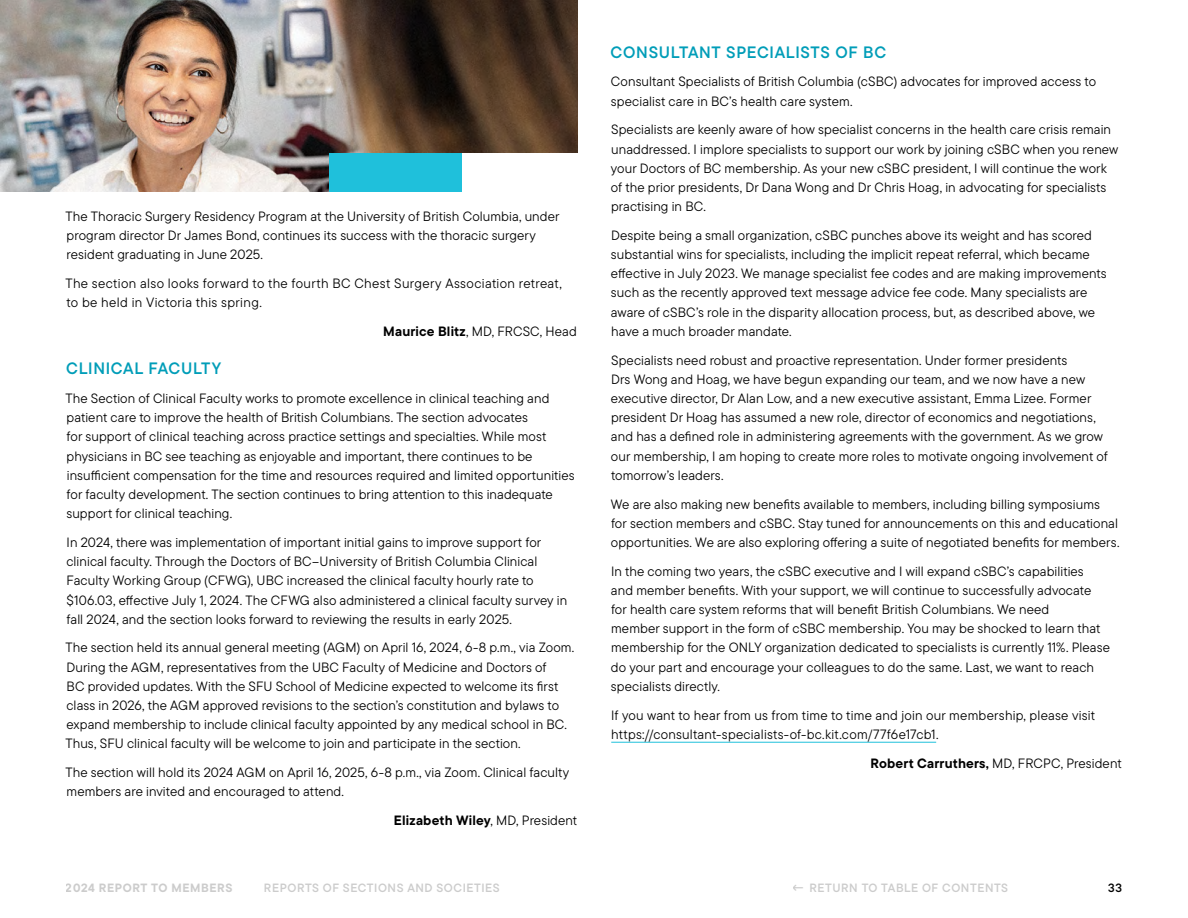
<style>
.page{position:relative;width:1188px;height:918px;background:#fff}
.page>*{position:absolute;margin:0;border:0;box-sizing:border-box;transform-origin:0 0}
.t1{font:16.5px "TT Commons Pro Db";letter-spacing:.045em;color:#009db8}
.P3{font:13.5px/19.2px "TT Commons Pro";letter-spacing:.01em;color:#000}
.P3-2{font:700 13.5px "TT Commons Pro";letter-spacing:.015em;color:#000}
.t2{font:12px "TT Commons Pro Db";letter-spacing:.05em;color:#ccc}
.t3{font:700 12px "TT Commons Pro";letter-spacing:.05em;color:#ccc}
.t4{font:12px "TT Commons Pro Db";color:#000}
.s1{font-weight:700}
.s2{font-weight:400}
</style>
<div class="page">
<hr style="left:611px;top:742px;width:325px;height:1px;background:#1fc0db">
<img style="left:0;top:0;width:578px;height:192px">
<div style="left:330px;top:154px;width:264px;height:47px;background:#fff"></div>
<div style="left:330px;top:154px;width:132px;height:38px;background:#1fc0db"></div>
<p class="P3" style="left:65px;top:206px;width:496px">The Thoracic Surgery Residency Program at the University of British Columbia, under program director Dr James Bond, continues its success with the thoracic surgery resident graduating in June 2025.</p>
<p class="P3" style="left:65px;top:274px;width:498px">The section also looks forward to the fourth BC Chest Surgery Association retreat, to be held in Victoria this spring.</p>
<p class="P3" style="left:383px;top:322px;width:195px"><span class="s1">Maurice Blitz</span>, MD, FRCSC, Head</p>
<h2 class="t1" style="left:66px;top:356px;width:157px">CLINICAL FACULTY</h2>
<p class="P3" style="left:65px;top:389px;width:511px">The Section of Clinical Faculty works to promote excellence in clinical teaching and patient care to improve the health of British Columbians. The section advocates<br>for support of clinical teaching across practice settings and specialties. While most physicians in BC see teaching as enjoyable and important, there continues to be insufficient compensation for the time and resources required and limited opportunities for faculty development. The section continues to bring attention to this inadequate support for clinical teaching.</p>
<p class="P3" style="left:66px;top:533px;width:502px">In 2024, there was implementation of important initial gains to improve support for clinical faculty. Through the Doctors of BC–University of British Columbia Clinical Faculty Working Group (CFWG), UBC increased the clinical faculty hourly rate to $106.03, effective July 1, 2024. The CFWG also administered a clinical faculty survey in fall 2024, and the section looks forward to reviewing the results in early 2025.</p>
<p class="P3" style="left:65px;top:638px;width:511px">The section held its annual general meeting (AGM) on April 16, 2024, 6-8 p.m., via Zoom.<br>During the AGM, representatives from the UBC Faculty of Medicine and Doctors of<br>BC provided updates. With the SFU School of Medicine expected to welcome its first class in 2026, the AGM approved revisions to the section’s constitution and bylaws to expand membership to include clinical faculty appointed by any medical school in BC.<br>Thus, SFU clinical faculty will be welcome to join and participate in the section.</p>
<p class="P3" style="left:65px;top:763px;width:505px">The section will hold its 2024 AGM on April 16, 2025, 6-8 p.m., via Zoom. Clinical faculty members are invited and encouraged to attend.</p>
<p class="P3-2" style="left:394px;top:810px;width:185px">Elizabeth Wiley<span class="s2">, MD, President</span></p>
<h2 class="t1" style="left:611px;top:40px;width:277px">CONSULTANT SPECIALISTS OF BC</h2>
<p class="P3" style="left:611px;top:72px;width:487px">Consultant Specialists of British Columbia (cSBC) advocates for improved access to specialist care in BC’s health care system.</p>
<p class="P3" style="left:611px;top:120px;width:509px">Specialists are keenly aware of how specialist concerns in the health care crisis remain unaddressed. I implore specialists to support our work by joining cSBC when you renew your Doctors of BC membership. As your new cSBC president, I will continue the work of the prior presidents, Dr Dana Wong and Dr Chris Hoag, in advocating for specialists practising in BC.</p>
<p class="P3" style="left:611px;top:226px;width:497px">Despite being a small organization, cSBC punches above its weight and has scored substantial wins for specialists, including the implicit repeat referral, which became effective in July 2023. We manage specialist fee codes and are making improvements such as the recently approved text message advice fee code. Many specialists are aware of cSBC’s role in the disparity allocation process, but, as described above, we have a much broader mandate.</p>
<p class="P3" style="left:611px;top:350px;width:498px">Specialists need robust and proactive representation. Under former presidents<br>Drs Wong and Hoag, we have begun expanding our team, and we now have a new executive director, Dr Alan Low, and a new executive assistant, Emma Lizee. Former president Dr Hoag has assumed a new role, director of economics and negotiations, and has a defined role in administering agreements with the government. As we grow our membership, I am hoping to create more roles to motivate ongoing involvement of tomorrow’s leaders.</p>
<p class="P3" style="left:611px;top:494px;width:510px">We are also making new benefits available to members, including billing symposiums<br>for section members and cSBC. Stay tuned for announcements on this and educational opportunities. We are also exploring offering a suite of negotiated benefits for members.</p>
<p class="P3" style="left:611px;top:561px;width:501px">In the coming two years, the cSBC executive and I will expand cSBC’s capabilities<br>and member benefits. With your support, we will continue to successfully advocate for health care system reforms that will benefit British Columbians. We need<br>member support in the form of cSBC membership. You may be shocked to learn that membership for the ONLY organization dedicated to specialists is currently 11%. Please do your part and encourage your colleagues to do the same. Last, we want to reach specialists directly.</p>
<p class="P3" style="left:611px;top:705px;width:486px">If you want to hear from us from time to time and join our membership, please visit https://consultant-specialists-of-bc.kit.com/77f6e17cb1.</p>
<p class="P3" style="left:871px;top:753px;width:253px"><span class="s1">Robert Carruthers,</span> MD, FRCPC, President</p>
<p class="t3" style="left:66px;top:879px;width:168px">2024 REPORT TO MEMBERS</p>
<p class="t4" style="left:1108px;top:879px;width:15px">33</p>
<p class="t2" style="left:264px;top:879px;width:237px">REPORTS OF SECTIONS AND SOCIETIES</p>
<p class="t2" style="left:792px;top:879px;width:218px">← RETURN TO TABLE OF CONTENTS</p>
</div>
